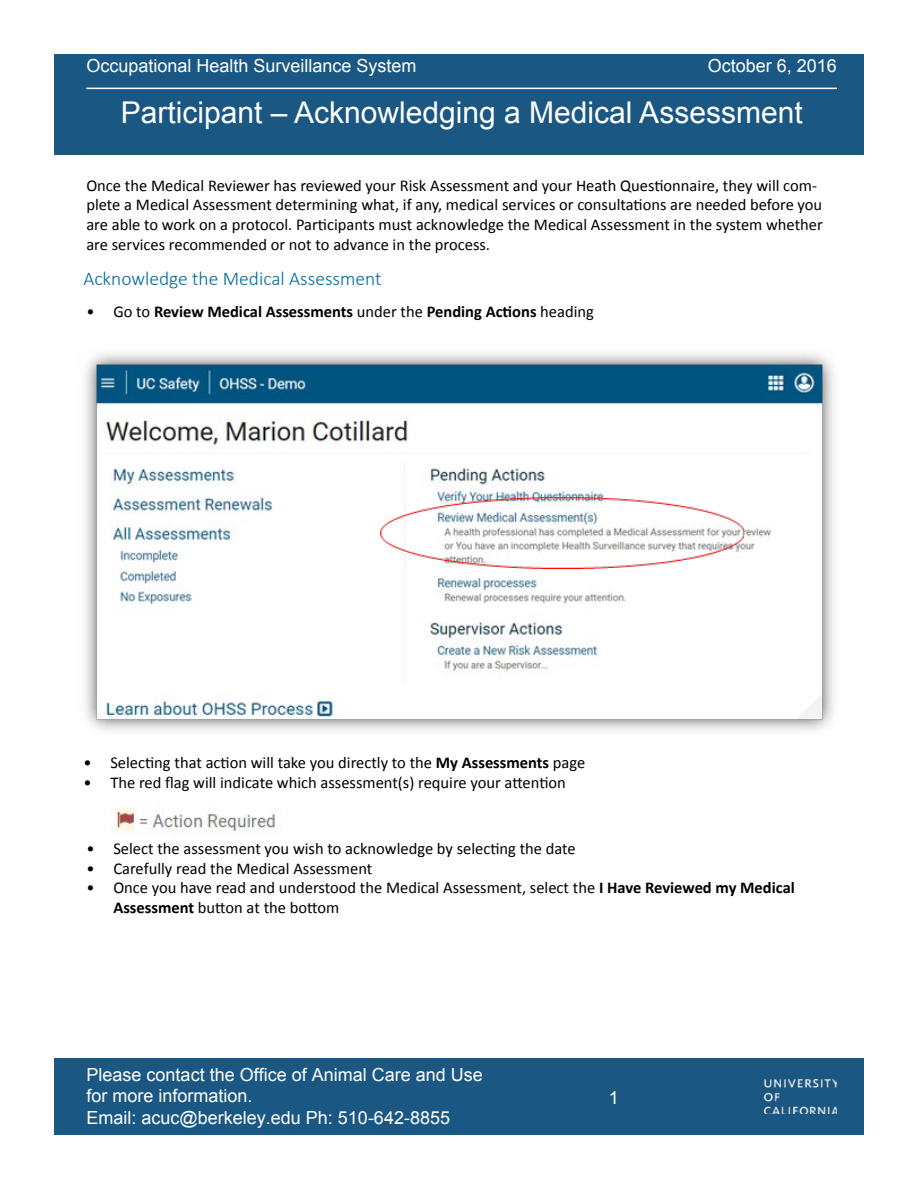
<style>
.page{position:relative;width:918px;height:1188px;background:#fff}
.page>*{position:absolute;margin:0;border:0;box-sizing:border-box;transform-origin:0 0}
.t1{font:30px "Arial";color:#fff}
.t2{font:300 19.5px "Calibri";color:#006a9c}
.t3{font:18px/21.6px "Arial";color:#fff}
.t4{font:16.5px/19.8px "Calibri";color:#000}
.t5{font:700 16.5px "Calibri";color:#000}
.s1{font-weight:400}
.s2{font-weight:700}
</style>
<div class="page">
<div style="left:54px;top:54px;width:810px;height:101px;background:#1a5783"></div>
<hr style="left:86px;top:88px;width:751px;height:1px;background:#fff">
<div style="left:54px;top:1058px;width:810px;height:77px;background:#1a5783"></div>
<img style="left:765px;top:1080px;width:72px;height:34px">
<img style="left:85px;top:353px;width:749px;height:378px">
<img style="left:380px;top:497px;width:364px;height:72px">
<img style="left:112px;top:807px;width:164px;height:27px">
<p class="t3" style="left:86px;top:54px;width:332px">Occupational Health Surveillance System</p>
<p class="t3" style="left:708px;top:54px;width:131px">October 6, 2016</p>
<p class="t1" style="left:121px;top:92px;width:684px">Participant – Acknowledging a Medical Assessment</p>
<p class="t4" style="left:86px;top:175px;width:738px">Once the Medical Reviewer has reviewed your Risk Assessment and your Heath Questionnaire, they will com&shy;plete a Medical Assessment determining what, if any, medical services or consultations are needed before you are able to work on a protocol. Participants must acknowledge the Medical Assessment in the system whether are services recommended or not to advance in the process.</p>
<p class="t2" style="left:83px;top:266px;width:300px">Acknowledge the Medical Assessment</p>
<p class="t5" style="left:86px;top:300px;width:509px"><span class="s1">• Go to</span> Review Medical Assessments <span class="s1">under the</span> Pending Actions <span class="s1">heading</span></p>
<p class="t4" style="left:83px;top:753px;width:504px">• Selecting that action will take you directly to the <span class="s2">My Assessments</span> page</p>
<p class="t4" style="left:83px;top:772px;width:484px">• The red flag will indicate which assessment(s) require your attention</p>
<p class="t4" style="left:86px;top:838px;width:491px">• Select the assessment you wish to acknowledge by selecting the date</p>
<p class="t4" style="left:86px;top:858px;width:287px">• Carefully read the Medical Assessment</p>
<p class="t4" style="left:113px;top:878px;width:683px;text-indent:-27px">• Once you have read and understood the Medical Assessment, select the <span class="s2">I Have Reviewed my Medical<br>Assessment</span> button at the bottom</p>
<p class="t3" style="left:87px;top:1063px;width:398px">Please contact the Office of Animal Care and Use for more information.<br>Email: acuc@berkeley.edu Ph: 510-642-8855</p>
<p class="t3" style="left:609px;top:1087px;width:12px">1</p>
</div>
